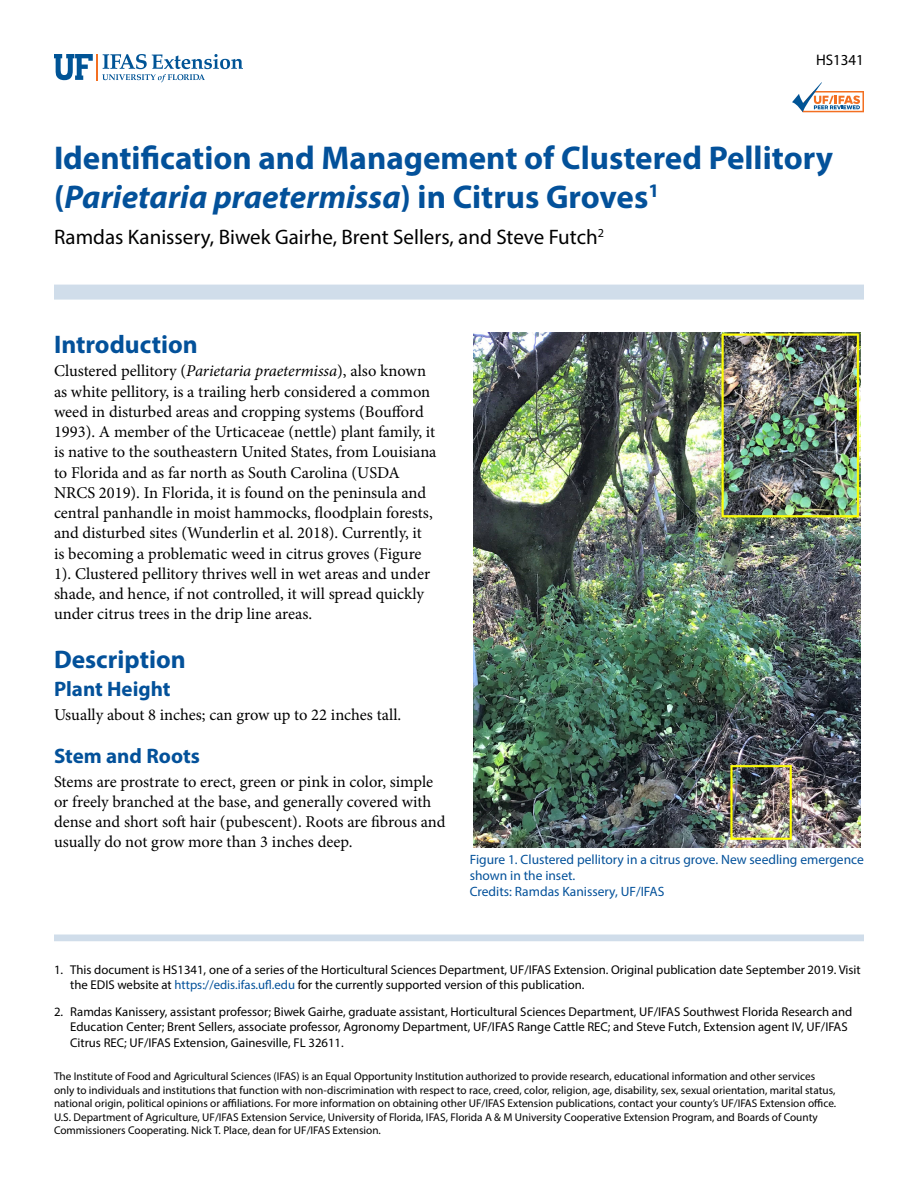
<style>
.page{position:relative;width:918px;height:1188px;background:#fff}
.page>*{position:absolute;margin:0;border:0;box-sizing:border-box;transform-origin:0 0}
.t1{font:700 33px/39.6px "Myriad Pro";color:#03519a}
.t2{font:700 25.5px "Myriad Pro";color:#03519a}
.t3{font:21px "Myriad Pro";color:#000}
.t4{font:700 21px "Myriad Pro";color:#03519a}
.t5{font:16.5px/20.2px "Minion Pro";letter-spacing:-.005em;color:#000}
.t6{font:15.3px "Myriad Pro";color:#000}
.t7{font:13.5px/16.5px "Myriad Pro";color:#03519a}
.t8{font:12.75px/15.3px "Myriad Pro";color:#000}
.t9{font:11.25px/13.5px "Myriad Pro";color:#000}
.s1{font-style:italic}
.s2{color:#03519a}
</style>
<div class="page">
<svg style="left:54px;top:54px;width:189px;height:28px"></svg>
<div style="left:54px;top:285px;width:810px;height:15px;background:#d0ddea"></div>
<div style="left:54px;top:935px;width:810px;height:6px;background:#d0ddea"></div>
<img style="left:474px;top:333px;width:386px;height:515px">
<svg style="left:792px;top:82px;width:72px;height:30px"></svg>
<p class="t6" style="left:816px;top:51px;width:49px">HS1341</p>
<h1 class="t1" style="left:54px;top:137px;width:781px">Identification and Management of Clustered Pellitory (<span class="s1">Parietaria praetermissa</span>) in Citrus Groves<sup>1</sup></h1>
<p class="t3" style="left:54px;top:224px;width:552px">Ramdas Kanissery, Biwek Gairhe, Brent Sellers, and Steve Futch<sup>2</sup></p>
<h2 class="t2" style="left:54px;top:328px;width:145px">Introduction</h2>
<p class="t5" style="left:54px;top:361px;width:384px">Clustered pellitory (<span class="s1">Parietaria praetermissa</span>), also known as white pellitory, is a trailing herb considered a common weed in disturbed areas and cropping systems (Boufford 1993). A member of the Urticaceae (nettle) plant family, it is native to the southeastern United States, from Louisiana to Florida and as far north as South Carolina (USDA NRCS 2019). In Florida, it is found on the peninsula and central panhandle in moist hammocks, floodplain forests, and disturbed sites (Wunderlin et al. 2018). Currently, it<br>is becoming a problematic weed in citrus groves (Figure 1). Clustered pellitory thrives well in wet areas and under shade, and hence, if not controlled, it will spread quickly under citrus trees in the drip line areas.</p>
<h2 class="t2" style="left:54px;top:643px;width:133px">Description</h2>
<p class="t4" style="left:54px;top:676px;width:118px">Plant Height</p>
<p class="t5" style="left:54px;top:705px;width:349px">Usually about 8 inches; can grow up to 22 inches tall.</p>
<p class="t4" style="left:54px;top:742px;width:147px">Stem and Roots</p>
<p class="t5" style="left:54px;top:771px;width:393px">Stems are prostrate to erect, green or pink in color, simple or freely branched at the base, and generally covered with dense and short soft hair (pubescent). Roots are fibrous and usually do not grow more than 3 inches deep.</p>
<p class="t7" style="left:470px;top:851px;width:396px">Figure 1. Clustered pellitory in a citrus grove. New seedling emergence shown in the inset.<br>Credits: Ramdas Kanissery, UF/IFAS</p>
<p class="t8" style="left:70px;top:961px;width:792px;text-indent:-16px">1. This document is HS1341, one of a series of the Horticultural Sciences Department, UF/IFAS Extension. Original publication date September 2019. Visit the EDIS website at <span class="s2">https://edis.ifas.ufl.edu</span> for the currently supported version of this publication.</p>
<p class="t8" style="left:70px;top:1004px;width:784px;text-indent:-16px">2. Ramdas Kanissery, assistant professor; Biwek Gairhe, graduate assistant, Horticultural Sciences Department, UF/IFAS Southwest Florida Research and<br>Education Center; Brent Sellers, associate professor, Agronomy Department, UF/IFAS Range Cattle REC; and Steve Futch, Extension agent IV, UF/IFAS<br>Citrus REC; UF/IFAS Extension, Gainesville, FL 32611.</p>
<p class="t9" style="left:54px;top:1069px;width:784px">The Institute of Food and Agricultural Sciences (IFAS) is an Equal Opportunity Institution authorized to provide research, educational information and other services only to individuals and institutions that function with non-discrimination with respect to race, creed, color, religion, age, disability, sex, sexual orientation, marital status, national origin, political opinions or affiliations. For more information on obtaining other UF/IFAS Extension publications, contact your county’s UF/IFAS Extension office.<br>U.S. Department of Agriculture, UF/IFAS Extension Service, University of Florida, IFAS, Florida A &amp; M University Cooperative Extension Program, and Boards of County Commissioners Cooperating. Nick T. Place, dean for UF/IFAS Extension.</p>
</div>
